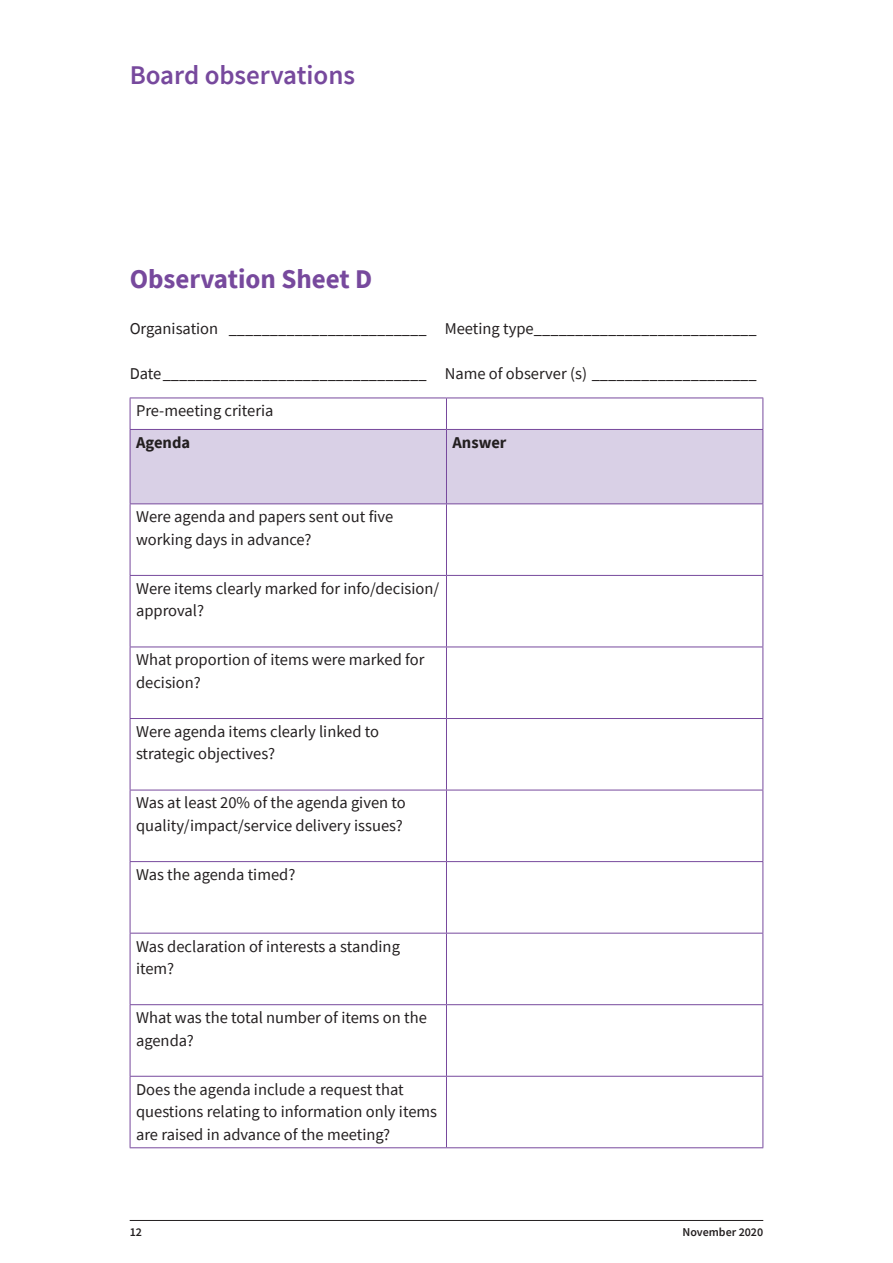
<style>
.page{position:relative;width:893px;height:1263px;background:#fff}
.page>*{position:absolute;margin:0;border:0;box-sizing:border-box;transform-origin:0 0}
.t1{font:600 27px "Source Sans Pro";color:#77499d}
.t2{font:700 27px "Source Sans Pro";color:#77499d}
.t3{font:16.5px/22.5px "Source Sans Pro";color:#231f20}
.t4{font:700 16.5px "Source Sans Pro";color:#231f20}
.t5{font:600 12px "Source Sans Pro";color:#231f20}
</style>
<div class="page">
<hr style="left:130px;top:1220px;width:633px;height:1px;background:#231f20">
<div style="left:131px;top:430px;width:631px;height:73px;background:#d9d0e6"></div>
<hr style="left:130px;top:398px;width:316px;height:1px;background:#77499d">
<hr style="left:130px;top:398px;width:1px;height:31px;background:#77499d">
<hr style="left:446px;top:398px;width:317px;height:1px;background:#77499d">
<hr style="left:446px;top:398px;width:1px;height:31px;background:#77499d">
<hr style="left:762px;top:398px;width:1px;height:31px;background:#77499d">
<hr style="left:130px;top:429px;width:316px;height:1px;background:#77499d">
<hr style="left:130px;top:430px;width:1px;height:73px;background:#77499d">
<hr style="left:446px;top:429px;width:317px;height:1px;background:#77499d">
<hr style="left:446px;top:430px;width:1px;height:73px;background:#77499d">
<hr style="left:762px;top:430px;width:1px;height:73px;background:#77499d">
<hr style="left:130px;top:503px;width:316px;height:1px;background:#77499d">
<hr style="left:130px;top:504px;width:1px;height:71px;background:#77499d">
<hr style="left:446px;top:503px;width:317px;height:1px;background:#77499d">
<hr style="left:446px;top:504px;width:1px;height:71px;background:#77499d">
<hr style="left:762px;top:504px;width:1px;height:71px;background:#77499d">
<hr style="left:130px;top:575px;width:316px;height:1px;background:#77499d">
<hr style="left:130px;top:576px;width:1px;height:71px;background:#77499d">
<hr style="left:446px;top:575px;width:317px;height:1px;background:#77499d">
<hr style="left:446px;top:576px;width:1px;height:71px;background:#77499d">
<hr style="left:762px;top:576px;width:1px;height:71px;background:#77499d">
<hr style="left:130px;top:647px;width:316px;height:1px;background:#77499d">
<hr style="left:130px;top:647px;width:1px;height:71px;background:#77499d">
<hr style="left:446px;top:647px;width:317px;height:1px;background:#77499d">
<hr style="left:446px;top:647px;width:1px;height:71px;background:#77499d">
<hr style="left:762px;top:647px;width:1px;height:71px;background:#77499d">
<hr style="left:130px;top:718px;width:316px;height:1px;background:#77499d">
<hr style="left:130px;top:719px;width:1px;height:71px;background:#77499d">
<hr style="left:446px;top:718px;width:317px;height:1px;background:#77499d">
<hr style="left:446px;top:719px;width:1px;height:71px;background:#77499d">
<hr style="left:762px;top:719px;width:1px;height:71px;background:#77499d">
<hr style="left:130px;top:790px;width:316px;height:1px;background:#77499d">
<hr style="left:130px;top:790px;width:1px;height:71px;background:#77499d">
<hr style="left:446px;top:790px;width:317px;height:1px;background:#77499d">
<hr style="left:446px;top:790px;width:1px;height:71px;background:#77499d">
<hr style="left:762px;top:790px;width:1px;height:71px;background:#77499d">
<hr style="left:130px;top:861px;width:316px;height:1px;background:#77499d">
<hr style="left:130px;top:862px;width:1px;height:71px;background:#77499d">
<hr style="left:446px;top:861px;width:317px;height:1px;background:#77499d">
<hr style="left:446px;top:862px;width:1px;height:71px;background:#77499d">
<hr style="left:762px;top:862px;width:1px;height:71px;background:#77499d">
<hr style="left:130px;top:933px;width:316px;height:1px;background:#77499d">
<hr style="left:130px;top:933px;width:1px;height:71px;background:#77499d">
<hr style="left:446px;top:933px;width:317px;height:1px;background:#77499d">
<hr style="left:446px;top:933px;width:1px;height:71px;background:#77499d">
<hr style="left:762px;top:933px;width:1px;height:71px;background:#77499d">
<hr style="left:130px;top:1004px;width:316px;height:1px;background:#77499d">
<hr style="left:130px;top:1005px;width:1px;height:71px;background:#77499d">
<hr style="left:446px;top:1004px;width:317px;height:1px;background:#77499d">
<hr style="left:446px;top:1005px;width:1px;height:71px;background:#77499d">
<hr style="left:762px;top:1005px;width:1px;height:71px;background:#77499d">
<hr style="left:130px;top:1076px;width:316px;height:1px;background:#77499d">
<hr style="left:130px;top:1076px;width:1px;height:71px;background:#77499d">
<hr style="left:446px;top:1076px;width:317px;height:1px;background:#77499d">
<hr style="left:446px;top:1076px;width:1px;height:71px;background:#77499d">
<hr style="left:762px;top:1076px;width:1px;height:71px;background:#77499d">
<hr style="left:130px;top:1147px;width:316px;height:1px;background:#77499d">
<hr style="left:446px;top:1147px;width:317px;height:1px;background:#77499d">
<h1 class="t1" style="left:130px;top:57px;width:227px">Board observations</h1>
<h1 class="t2" style="left:130px;top:261px;width:244px">Observation Sheet D</h1>
<p class="t3" style="left:130px;top:317px;width:629px">Organisation ________________________ Meeting type___________________________</p>
<p class="t3" style="left:130px;top:362px;width:628px">Date________________________________ Name of observer (s) ____________________</p>
<p class="t3" style="left:136px;top:399px;width:139px">Pre-meeting criteria</p>
<p class="t4" style="left:136px;top:431px;width:56px">Agenda</p>
<p class="t4" style="left:452px;top:431px;width:55px">Answer</p>
<p class="t3" style="left:136px;top:505px;width:259px">Were agenda and papers sent out five working days in advance?</p>
<p class="t3" style="left:136px;top:577px;width:305px">Were items clearly marked for info/decision/ approval?</p>
<p class="t3" style="left:136px;top:648px;width:290px">What proportion of items were marked for decision?</p>
<p class="t3" style="left:136px;top:720px;width:245px">Were agenda items clearly linked to strategic objectives?</p>
<p class="t3" style="left:136px;top:792px;width:271px">Was at least 20% of the agenda given to quality/impact/service delivery issues?</p>
<p class="t3" style="left:136px;top:863px;width:161px">Was the agenda timed?</p>
<p class="t3" style="left:136px;top:935px;width:265px">Was declaration of interests a standing item?</p>
<p class="t3" style="left:136px;top:1006px;width:292px">What was the total number of items on the agenda?</p>
<p class="t3" style="left:136px;top:1078px;width:303px">Does the agenda include a request that questions relating to information only items are raised in advance of the meeting?</p>
<p class="t5" style="left:130px;top:1224px;width:14px">12</p>
<p class="t5" style="left:682px;top:1224px;width:82px">November 2020</p>
</div>
